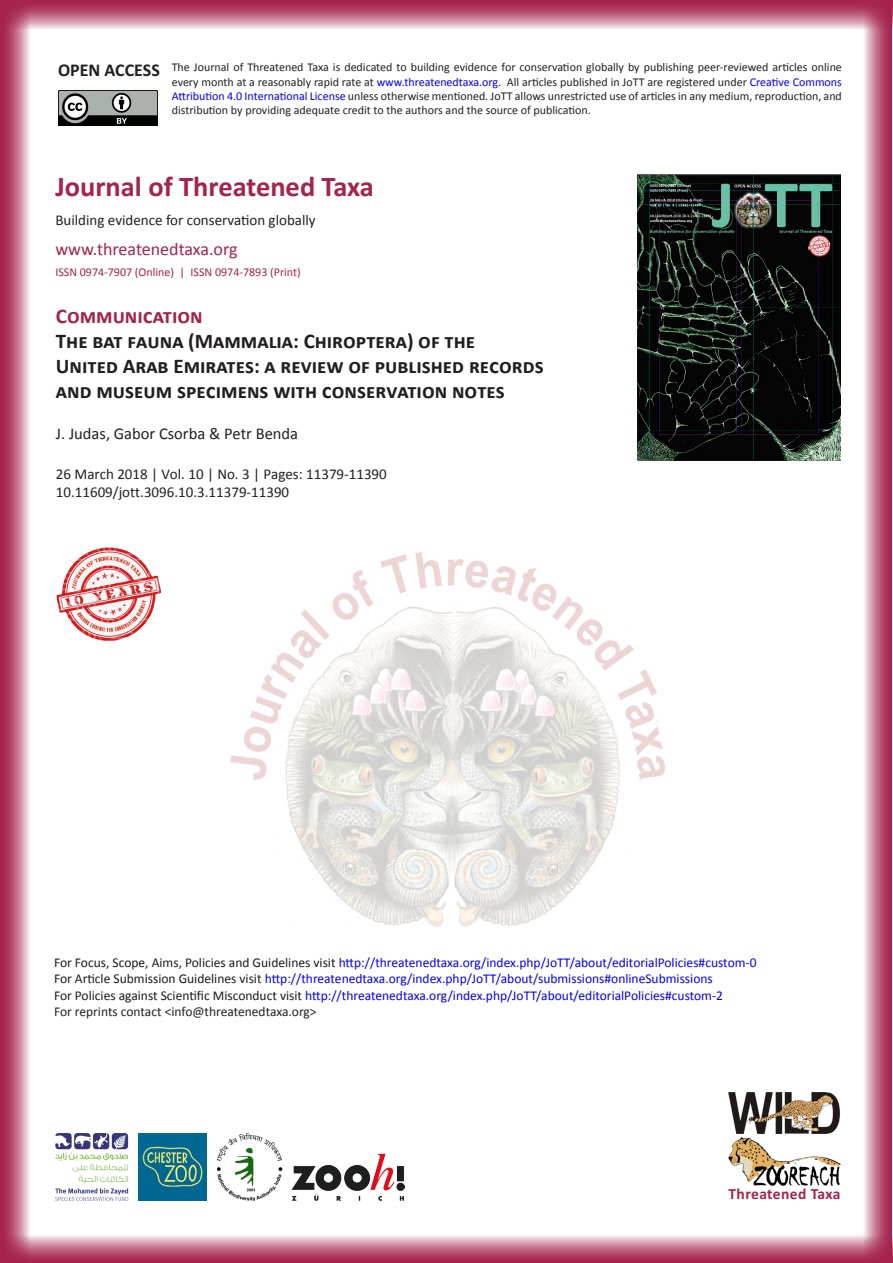
<style>
.page{position:relative;width:893px;height:1263px;background:#fff}
.page>*{position:absolute;margin:0;border:0;box-sizing:border-box;transform-origin:0 0}
.t1{font:28.5px "Calibri Bold 2";color:#a5234c}
.t2{font:700 21px/25.2px "Calibri";color:#231f20}
.t3{font:18px "Calibri";color:#a5234c}
.t4{font:18px "Calibri Bold 2";color:#231f20}
.t5{font:16.5px "Calibri";color:#231f20}
.t6{font:15.6px "Calibri Bold 2";letter-spacing:.02em;color:#a5234c}
.t7{font:15px/18px "Calibri";color:#231f20}
.t8{font:13.5px "Calibri";color:#00f}
.t9{font:13.5px "Calibri";color:#231f20}
.t10{font:12px/14.4px "Calibri";color:#231f20;text-align:justify}
.t11{font:12px "Calibri";color:#a5234c}
.s1{color:#00f}
.s2{color:#a5234c}
.s3{color:#1a1a1a}
</style>
<div class="page">
<img style="left:230px;top:552px;width:435px;height:375px">
<img style="left:59px;top:91px;width:98px;height:34px">
<img style="left:638px;top:175px;width:203px;height:286px">
<svg style="left:0;top:1234px;width:893px;height:29px;background:#c77992"></svg>
<svg style="left:30px;top:0;width:863px;height:30px;background:#c5728c"></svg>
<svg style="left:1px;top:0;width:29px;height:1263px;background:#c4708b"></svg>
<svg style="left:863px;top:0;width:29px;height:1263px;background:#c6758f"></svg>
<img style="left:56px;top:547px;width:105px;height:94px">
<img style="left:292px;top:1153px;width:112px;height:48px">
<img style="left:56px;top:1133px;width:73px;height:68px">
<img style="left:139px;top:1133px;width:67px;height:68px">
<img style="left:217px;top:1133px;width:65px;height:68px">
<img style="left:728px;top:1092px;width:112px;height:41px">
<img style="left:728px;top:1137px;width:112px;height:48px">
<p class="t4" style="left:58px;top:59px;width:103px">OPEN ACCESS</p>
<p class="t10" style="left:172px;top:60px;width:672px">The Journal of Threatened Taxa is dedicated to building evidence for conservation globally by publishing peer-reviewed articles online every month at a reasonably rapid rate at <span class="s1">www.threatenedtaxa.org</span>. All articles published in JoTT are registered under <span class="s1">Creative Commons Attribution 4.0 International License</span> unless otherwise mentioned. JoTT allows unrestricted use of articles in any medium, reproduction, and distribution by providing adequate credit to the authors and the source of publication.</p>
<p class="t1" style="left:55px;top:168px;width:320px">Journal of Threatened Taxa</p>
<p class="t7" style="left:55px;top:211px;width:262px">Building evidence for conservation globally</p>
<p class="t3" style="left:55px;top:238px;width:184px">www.threatenedtaxa.org</p>
<p class="t11" style="left:55px;top:264px;width:247px">ISSN 0974-7907 (Online) | ISSN 0974-7893 (Print)</p>
<p class="t2" style="left:56px;top:303px;width:489px"><span class="s2">Communication<br></span>The bat fauna (Mammalia: Chiroptera) of the<br>United Arab Emirates: a review of published records and museum specimens with conservation notes</p>
<p class="t5" style="left:56px;top:423px;width:244px">J. Judas, Gabor Csorba &amp; Petr Benda</p>
<p class="t7" style="left:56px;top:465px;width:332px">26 March 2018 | Vol. 10 | No. 3 | Pages: 11379-11390<br>10.11609/jott.3096.10.3.11379-11390</p>
<p class="t8" style="left:54px;top:954px;width:704px"><span class="s3">For Focus, Scope, Aims, Policies and Guidelines visit</span> http://threatenedtaxa.org/index.php/JoTT/about/editorialPolicies#custom-0</p>
<p class="t8" style="left:54px;top:970px;width:660px"><span class="s3">For Article Submission Guidelines visit</span> http://threatenedtaxa.org/index.php/JoTT/about/submissions#onlineSubmissions</p>
<p class="t8" style="left:54px;top:987px;width:671px"><span class="s3">For Policies against Scientific Misconduct visit</span> http://threatenedtaxa.org/index.php/JoTT/about/editorialPolicies#custom-2</p>
<p class="t9" style="left:54px;top:1003px;width:264px">For reprints contact &lt;info@threatenedtaxa.org&gt;</p>
<p class="t6" style="left:728px;top:1184px;width:114px">Threatened Taxa</p>
</div>
